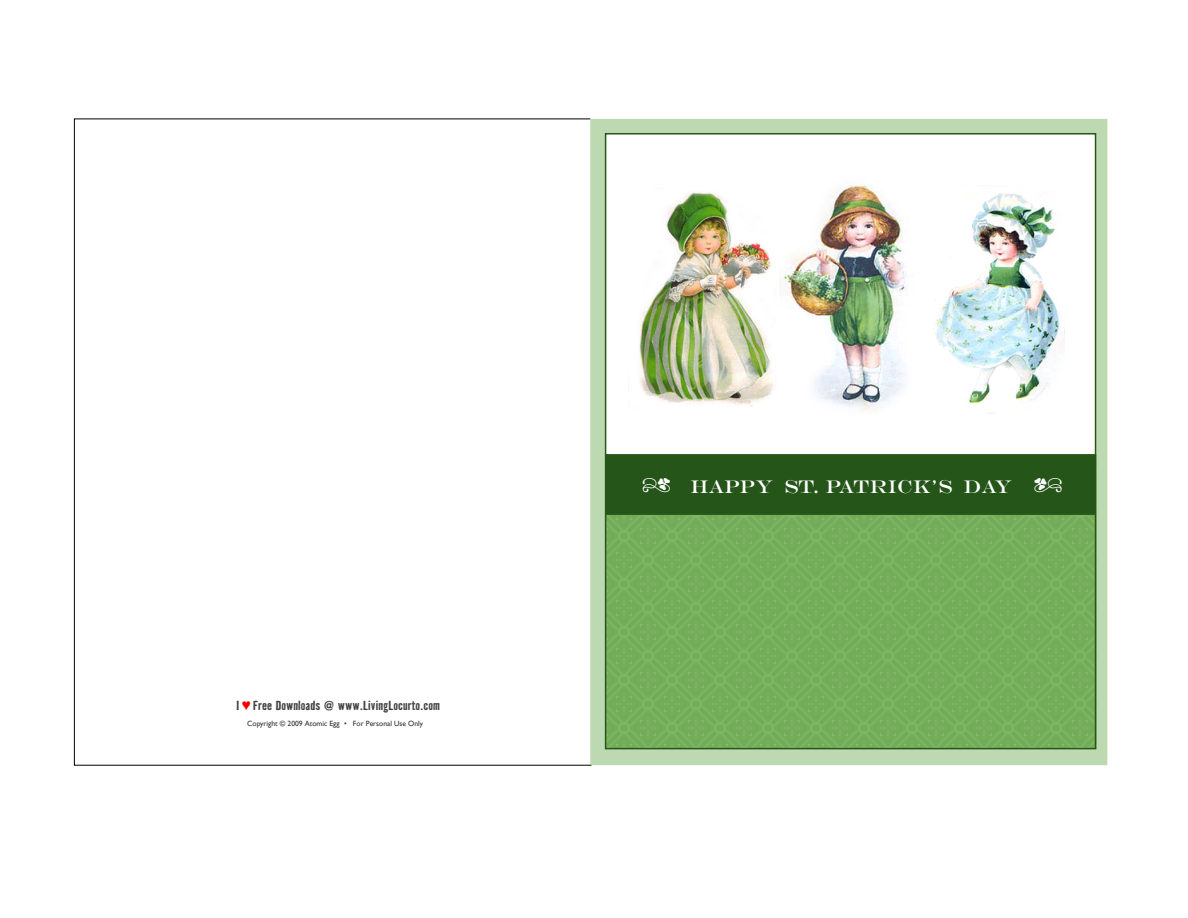
<style>
.page{position:relative;width:1188px;height:918px;background:#fff}
.page>*{position:absolute;margin:0;border:0;box-sizing:border-box;transform-origin:0 0}
.t1{font:18.6px "Engravers";letter-spacing:.005em;color:#fff}
.t2{font:700 12.15px "Badhouse";color:#000}
.t3{font:7.5px "Gill Sans";color:#323232}
.s1{font-family:"Monotype Sorts";font-weight:400;color:#f20000}
.s2{font-family:"Type Embellishments One Let Plain";font-size:23.7px}
</style>
<div class="page">
<svg style="left:74px;top:119px;width:518px;height:647px"></svg>
<div style="left:590px;top:119px;width:517px;height:646px;background:#bdd9b1"></div>
<div style="left:606px;top:134px;width:490px;height:615px;background:#fff"></div>
<img style="left:935px;top:193px;width:130px;height:221px">
<img style="left:780px;top:185px;width:127px;height:225px">
<img style="left:639px;top:192px;width:135px;height:215px">
<div style="left:606px;top:454px;width:491px;height:295px;background:linear-gradient(to right,#76af5c,#76af5c)"></div>
<div style="left:606px;top:454px;width:490px;height:61px;background:#255518"></div>
<div style="left:605px;top:133px;width:491px;height:616px;border:2px solid #255518"></div>
<h2 class="t2" style="left:236px;top:697px;width:205px">I <span class="s1">™</span> Free Downloads @ www.LivingLocurto.com</h2>
<p class="t3" style="left:247px;top:719px;width:177px">Copyright © 2009 Atomic Egg • For Personal Use Only</p>
<h1 class="t1" style="left:642px;top:476px;width:422px"><span class="s2">r</span> HAPPY ST. PATRICK’S DAY <span class="s2">q</span></h1>
</div>
